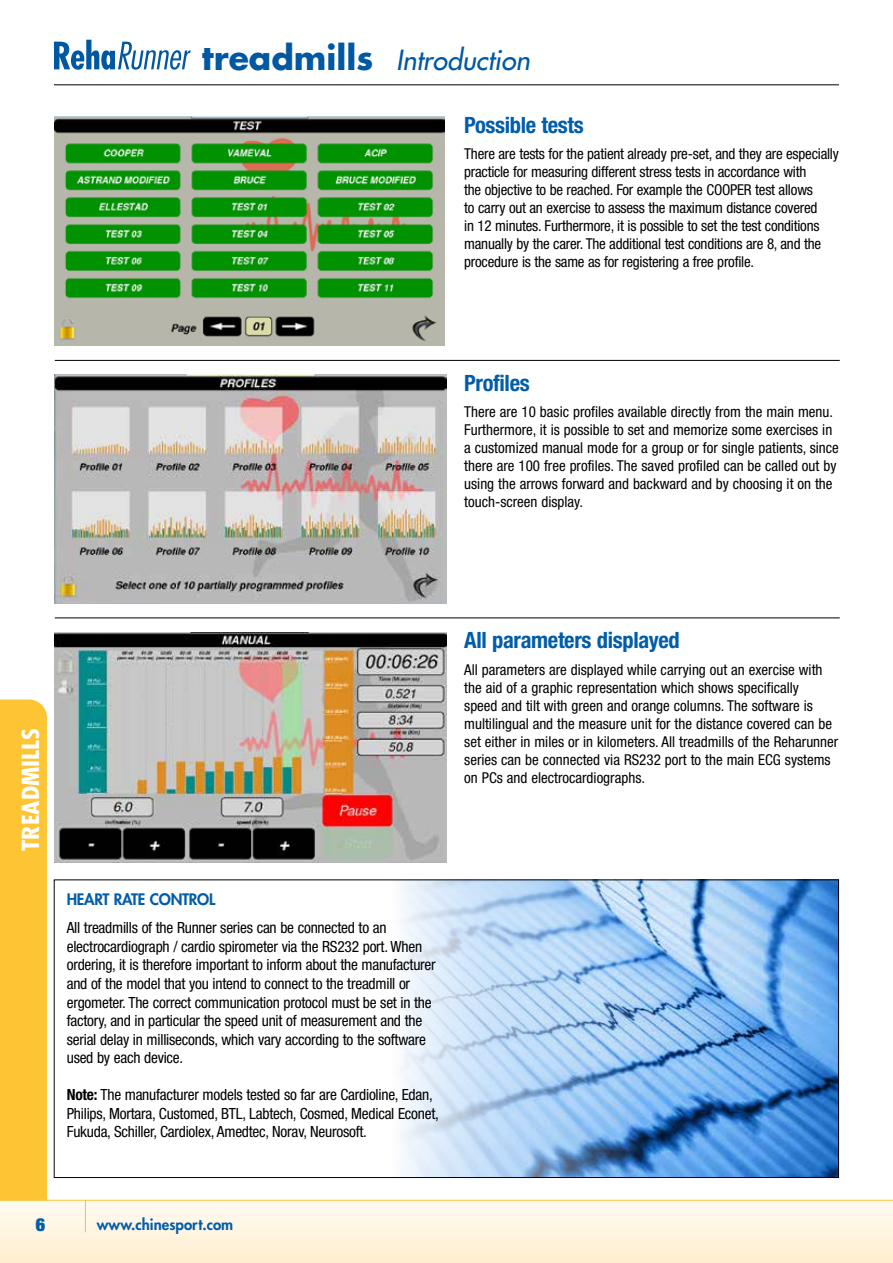
<style>
.page{position:relative;width:893px;height:1263px;background:#fff}
.page>*{position:absolute;margin:0;border:0;box-sizing:border-box;transform-origin:0 0}
.t1{font:italic 500 27px "Futura Std";color:#0058a2}
.t2{font:700 condensed 22.95px "Futura Std";color:#fff;scale:1.18 1}
.t3{font:700 condensed 22.5px "Helvetica Neue LT Std";letter-spacing:-.015em;color:#005da9}
.t4{font:900 condensed 18px "Helvetica Neue LT Std";color:#005da9}
.t5{font:condensed 15.45px/18.5px "Helvetica Neue LT Std";letter-spacing:-.015em;color:#000}
.t6{font:800 15.45px "Futura Std";letter-spacing:-.015em;color:#005da9}
.t7{font:condensed 15px/18px "Helvetica Neue LT Std";color:#000}
.t8{font:800 15px "Futura Std";color:#005da9}
.s1{font-weight:700;font-style:normal;font-size:33px}
.s2{font-weight:700}
</style>
<div class="page">
<div style="left:0;top:1200px;width:893px;height:63px;background:linear-gradient(to bottom,#fffbf2,#ffefce)"></div>
<div style="left:0;top:699px;width:47px;height:501px;background:#fdc533"></div>
<hr style="left:0;top:1200px;width:893px;height:1px;background:#fdc533">
<hr style="left:85px;top:1200px;width:1px;height:32px;background:#fdc533">
<hr style="left:54px;top:85px;width:785px;height:1px;background:#000">
<img style="left:54px;top:374px;width:392px;height:230px">
<img style="left:54px;top:117px;width:391px;height:228px">
<hr style="left:55px;top:360px;width:785px;height:1px;background:#000">
<hr style="left:55px;top:618px;width:785px;height:1px;background:#000">
<img style="left:54px;top:632px;width:392px;height:231px">
<img style="left:401px;top:882px;width:436px;height:294px">
<svg style="left:54px;top:40px;width:137px;height:30px"></svg>
<h1 class="t1" style="left:202px;top:43px;width:329px"><span class="s1">treadmills</span> Introduction</h1>
<h3 class="t3" style="left:464px;top:111px;width:121px">Possible tests</h3>
<p class="t7" style="left:464px;top:145px;width:376px">There are tests for the patient already pre-set, and they are especially practicle for measuring different stress tests in accordance with<br>the objective to be reached. For example the COOPER test allows<br>to carry out an exercise to assess the maximum distance covered<br>in 12 minutes. Furthermore, it is possible to set the test conditions manually by the carer. The additional test conditions are 8, and the procedure is the same as for registering a free profile.</p>
<h3 class="t3" style="left:464px;top:369px;width:67px">Profiles</h3>
<p class="t7" style="left:464px;top:403px;width:376px">There are 10 basic profiles available directly from the main menu.<br>Furthermore, it is possible to set and memorize some exercises in a customized manual mode for a group or for single patients, since there are 100 free profiles. The saved profiled can be called out by using the arrows forward and backward and by choosing it on the touch-screen display.</p>
<h2 class="t2" style="left:17px;top:851px;width:106px;rotate:-90deg">TREADMILLS</h2>
<h3 class="t3" style="left:464px;top:626px;width:217px">All parameters displayed</h3>
<p class="t7" style="left:464px;top:660px;width:375px">All parameters are displayed while carrying out an exercise with the aid of a graphic representation which shows specifically<br>speed and tilt with green and orange columns. The software is multilingual and the measure unit for the distance covered can be set either in miles or in kilometers. All treadmills of the Reharunner series can be connected via RS232 port to the main ECG systems on PCs and electrocardiographs.</p>
<p class="t6" style="left:67px;top:890px;width:150px">HEART RATE CONTROL</p>
<p class="t5" style="left:67px;top:919px;width:370px">All treadmills of the Runner series can be connected to an electrocardiograph / cardio spirometer via the RS232 port. When ordering, it is therefore important to inform about the manufacturer and of the model that you intend to connect to the treadmill or ergometer. The correct communication protocol must be set in the factory, and in particular the speed unit of measurement and the serial delay in milliseconds, which vary according to the software used by each device.</p>
<p class="t5" style="left:67px;top:1085px;width:374px"><span class="s2">Note:</span> The manufacturer models tested so far are Cardioline, Edan,<br>Philips, Mortara, Customed, BTL, Labtech, Cosmed, Medical Econet,<br>Fukuda, Schiller, Cardiolex, Amedtec, Norav, Neurosoft.</p>
<p class="t4" style="left:36px;top:1213px;width:11px">6</p>
<p class="t8" style="left:97px;top:1215px;width:138px">www.chinesport.com</p>
</div>
